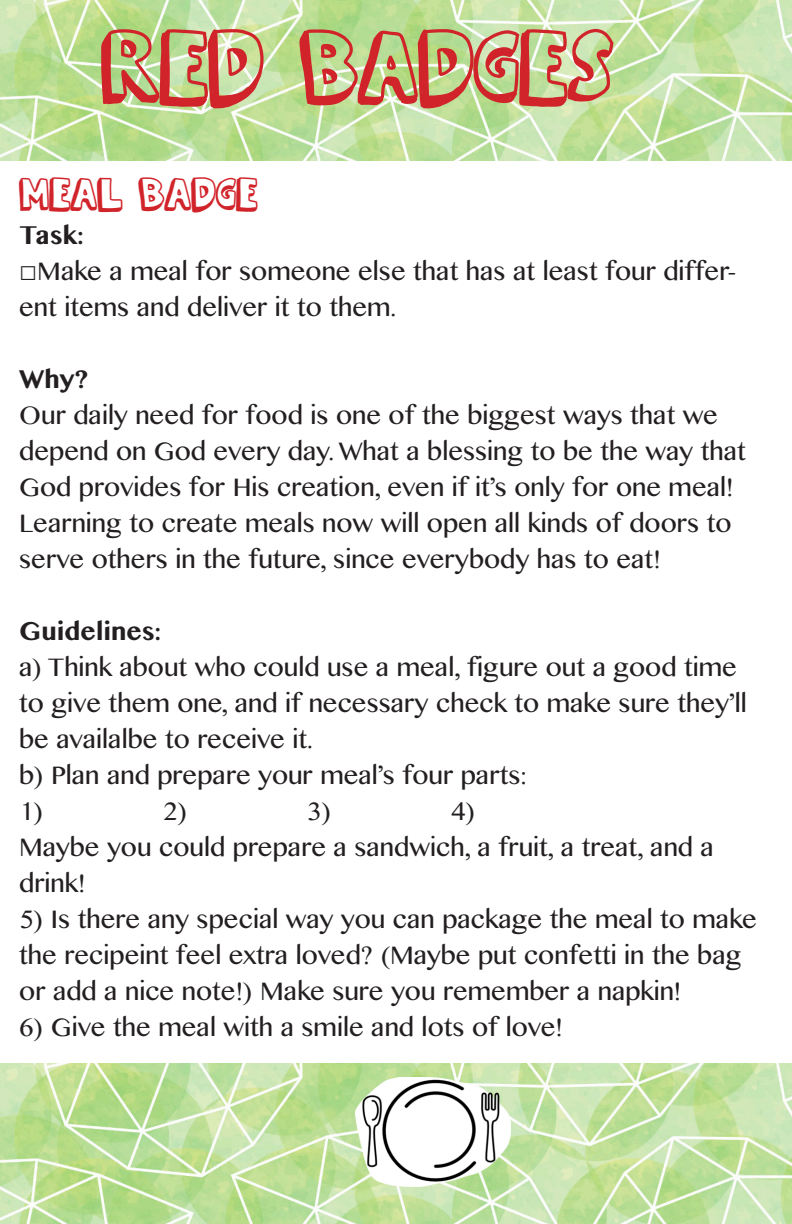
<style>
.page{position:relative;width:792px;height:1224px;background:#fff}
.page>*{position:absolute;margin:0;border:0;box-sizing:border-box;transform-origin:0 0}
.t1{font:90px "kevin eleven";color:#d1232a}
.t2{font:40px "kevin eleven";color:#d1232a}
.t3{font:30px/36px "Khmer MN";color:#231f20}
.t4{font:700 30px "Khmer MN";color:#231f20}
.s1{font-family:"Arial"}
</style>
<div class="page">
<img style="left:0;top:0;width:792px;height:161px">
<img style="left:0;top:1063px;width:792px;height:161px">
<img style="left:355px;top:1078px;width:155px;height:109px">
<p class="t1" style="left:101px;top:25px;width:514px">RED BADGES</p>
<p class="t2" style="left:19px;top:176px;width:240px">MEAL BADGE</p>
<p class="t4" style="left:19px;top:216px;width:66px">Task:</p>
<p class="t3" style="left:19px;top:252px;width:718px"><span class="s1">□</span>Make a meal for someone else that has at least four differ&shy;ent items and deliver it to them.</p>
<p class="t4" style="left:19px;top:360px;width:71px">Why?</p>
<p class="t3" style="left:19px;top:396px;width:728px">Our daily need for food is one of the biggest ways that we depend on God every day. What a blessing to be the way that God provides for His creation, even if it’s only for one meal!<br>Learning to create meals now will open all kinds of doors to serve others in the future, since everybody has to eat!</p>
<p class="t4" style="left:19px;top:612px;width:143px">Guidelines:</p>
<p class="t3" style="left:19px;top:648px;width:729px">a) Think about who could use a meal, figure out a good time to give them one, and if necessary check to make sure they’ll be availalbe to receive it.</p>
<p class="t3" style="left:19px;top:756px;width:509px">b) Plan and prepare your meal’s four parts:</p>
<p class="t3" style="left:19px;top:792px;width:26px">1)</p>
<p class="t3" style="left:163px;top:792px;width:26px">2)</p>
<p class="t3" style="left:307px;top:792px;width:26px">3)</p>
<p class="t3" style="left:451px;top:792px;width:26px">4)</p>
<p class="t3" style="left:19px;top:828px;width:696px">Maybe you could prepare a sandwich, a fruit, a treat, and a drink!</p>
<p class="t3" style="left:19px;top:900px;width:739px">5) Is there any special way you can package the meal to make the recipeint feel extra loved? (Maybe put confetti in the bag or add a nice note!) Make sure you remember a napkin!</p>
<p class="t3" style="left:19px;top:1008px;width:545px">6) Give the meal with a smile and lots of love!</p>
</div>
